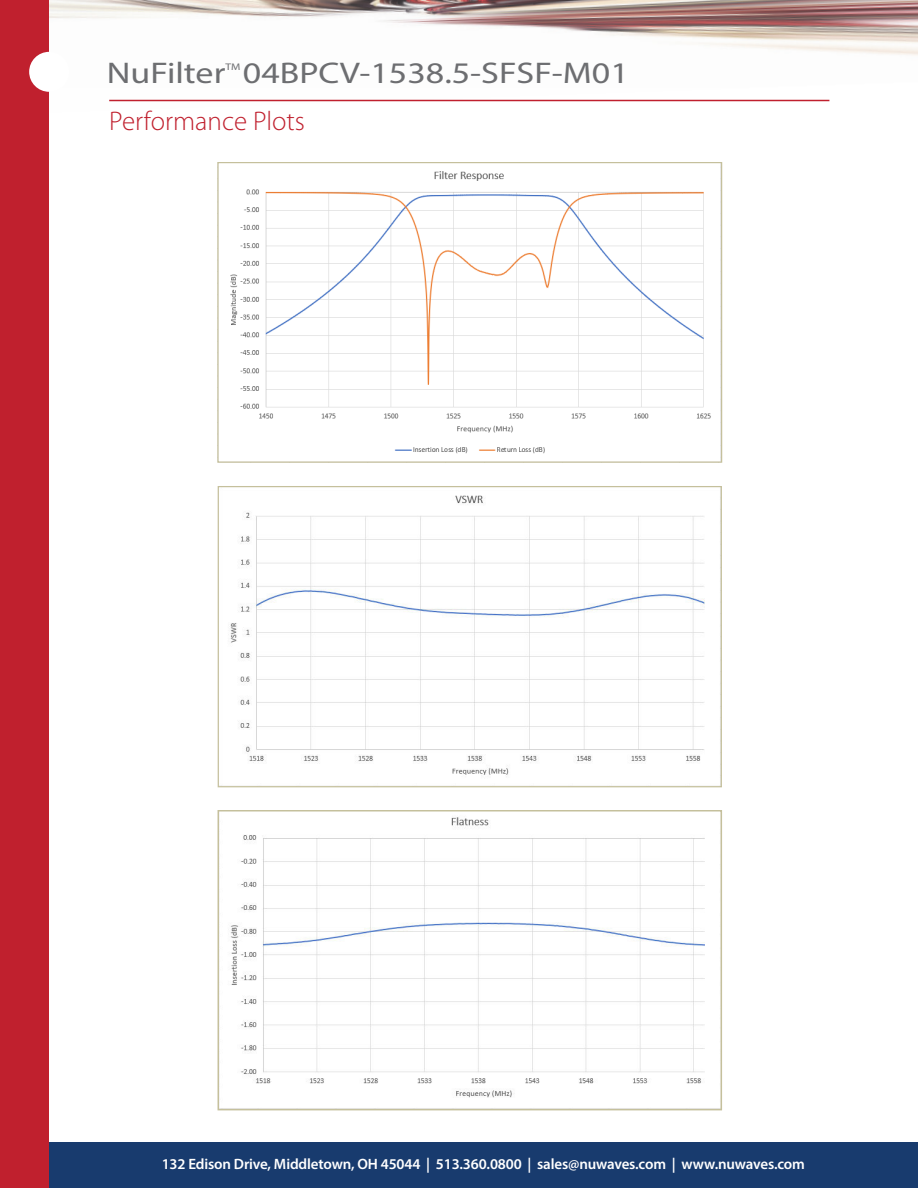
<style>
.page{position:relative;width:918px;height:1188px;background:#fff}
.page>*{position:absolute;margin:0;border:0;box-sizing:border-box;transform-origin:0 0}
.t1{font:30px "Myriad Pro";color:#6d6e71;scale:1.2 1}
.t2{font:300 27px "Myriad Pro";color:#c0202e}
.t3{font:600 15px "Myriad Pro";letter-spacing:-.01em;color:#fff}
.t4{font:9.6px "Myriad Pro";color:#6d6e71;scale:1.2 1}
</style>
<div class="page">
<div style="left:37px;top:1143px;width:881px;height:45px;background:#183b6e"></div>
<img style="left:49px;top:0;width:869px;height:102px">
<div style="left:0;top:0;width:49px;height:1188px;background:#c0202e"></div>
<div style="left:29px;top:52px;width:40px;height:40px;background:#fff;border-radius:50%"></div>
<hr style="left:109px;top:100px;width:720px;height:1px;background:#c0202e">
<img style="left:230px;top:171px;width:481px;height:283px">
<div style="left:217px;top:162px;width:505px;height:301px;border:1px solid #c5c09c"></div>
<img style="left:230px;top:495px;width:475px;height:280px">
<div style="left:218px;top:486px;width:504px;height:301px;border:1px solid #c5c09c"></div>
<img style="left:230px;top:817px;width:475px;height:281px">
<div style="left:218px;top:810px;width:504px;height:300px;border:2px solid #c5c09c"></div>
<h1 class="t1" style="left:107px;top:62px;width:100px">NuFilter</h1>
<p class="t4" style="left:225px;top:63px;width:14px">TM</p>
<h1 class="t1" style="left:243px;top:62px;width:323px">04BPCV-1538.5-SFSF-M01</h1>
<h2 class="t2" style="left:109px;top:111px;width:197px">Performance Plots</h2>
<p class="t3" style="left:162px;top:1158px;width:645px">132 Edison Drive, Middletown, OH 45044 | 513.360.0800 | sales@nuwaves.com | www.nuwaves.com</p>
</div>
